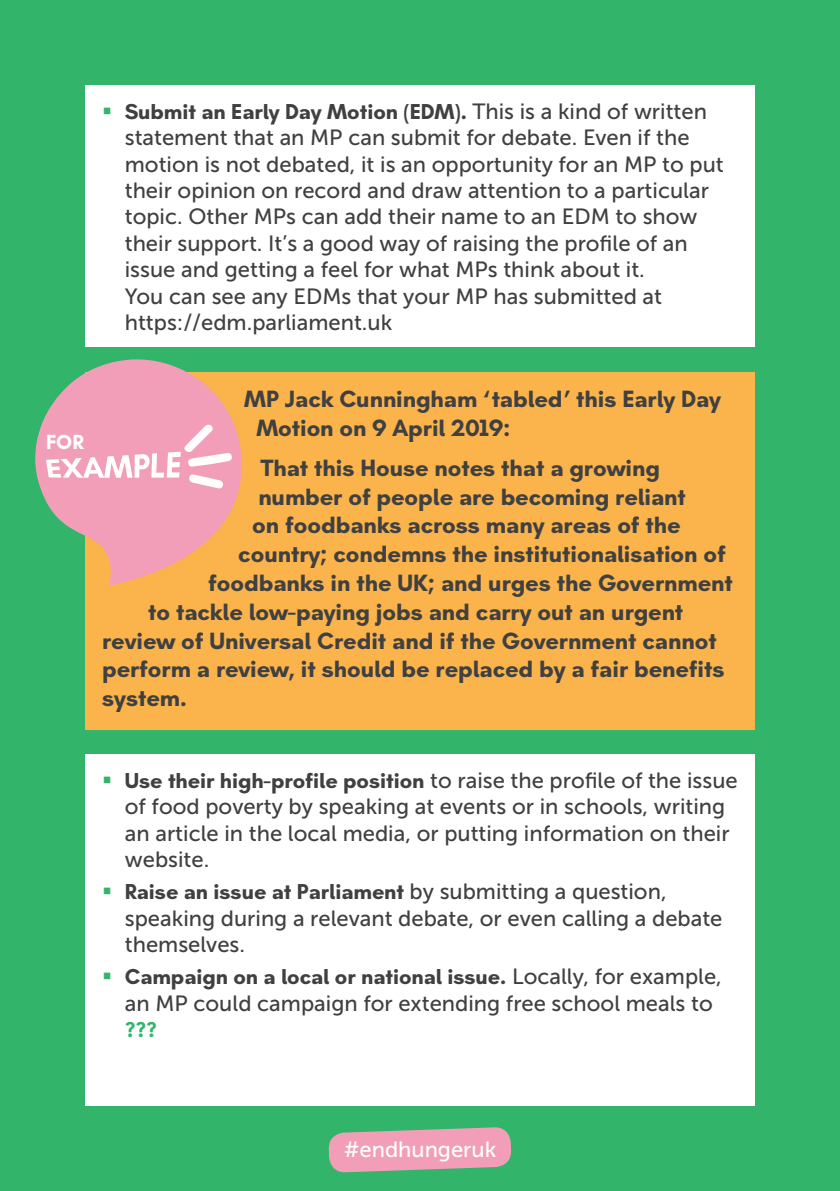
<style>
.page{position:relative;width:840px;height:1191px;background:#fff}
.page>*{position:absolute;margin:0;border:0;box-sizing:border-box;transform-origin:0 0}
.Body_text{font:700 24px/28.8px "Industri";color:#404041}
.t1{font:22px/26.4px "Museo Sans 500";color:#404041}
.t2{font:22px "Museo Sans 500";color:#fff}
.t3{font:700 20.8px "Industri";color:#fff}
.s1{font-family:"Industri";font-weight:700}
.s2{font-family:"Industri";font-weight:700;color:#32b56b}
</style>
<div class="page">
<div style="left:0;top:0;width:839px;height:1191px;background:#32b56b"></div>
<svg style="left:328px;top:1127px;width:183px;height:45px;background:#d5a1ac"></svg>
<div style="left:85px;top:85px;width:669px;height:262px;background:#fff"></div>
<div style="left:85px;top:754px;width:669px;height:352px;background:#fff"></div>
<div style="left:85px;top:372px;width:669px;height:357px;background:#fbb44c"></div>
<svg style="left:35px;top:359px;width:207px;height:226px;fill:#f29eb8"></svg>
<svg style="left:46px;top:424px;width:186px;height:65px;background:#f4b1c5"></svg>
<p class="t1" style="left:125px;top:98px;width:600px"><span class="s1">Submit an Early Day Motion (EDM).</span> This is a kind of written statement that an MP can submit for debate. Even if the motion is not debated, it is an opportunity for an MP to put their opinion on record and draw attention to a particular topic. Other MPs can add their name to an EDM to show their support. It’s a good way of raising the profile of an issue and getting a feel for what MPs think about it.<br>You can see any EDMs that your MP has submitted at https://edm.parliament.uk</p>
<p class="t3" style="left:46px;top:429px;width:39px">FOR</p>
<p class="Body_text" style="left:256px;top:384px;width:466px;text-indent:-12px">MP Jack Cunningham ‘tabled’ this Early Day<br>Motion on 9 April 2019:</p>
<p class="Body_text" style="left:260px;top:453px;width:400px">That this House notes that a growing</p>
<p class="Body_text" style="left:258px;top:482px;width:429px">number of people are becoming reliant</p>
<p class="Body_text" style="left:252px;top:511px;width:429px">on foodbanks across many areas of the</p>
<p class="Body_text" style="left:238px;top:539px;width:488px">country; condemns the institutionalisation of</p>
<p class="Body_text" style="left:208px;top:568px;width:525px">foodbanks in the UK; and urges the Government</p>
<p class="Body_text" style="left:148px;top:597px;width:536px">to tackle low-paying jobs and carry out an urgent</p>
<p class="Body_text" style="left:102px;top:626px;width:615px">review of Universal Credit and if the Government cannot</p>
<p class="Body_text" style="left:102px;top:655px;width:623px">perform a review, it should be replaced by a fair benefits</p>
<p class="Body_text" style="left:102px;top:683px;width:86px">system.</p>
<p class="t1" style="left:125px;top:767px;width:614px"><span class="s1">Use their high-profile position</span> to raise the profile of the issue of food poverty by speaking at events or in schools, writing an article in the local media, or putting information on their website.</p>
<p class="t1" style="left:125px;top:878px;width:598px"><span class="s1">Raise an issue at Parliament</span> by submitting a question, speaking during a relevant debate, or even calling a debate themselves.</p>
<p class="t1" style="left:125px;top:963px;width:598px"><span class="s1">Campaign on a local or national issue.</span> Locally, for example, an MP could campaign for extending free school meals to <span class="s2">???</span></p>
<p class="t2" style="left:343px;top:1137px;width:154px">#endhungeruk</p>
</div>
